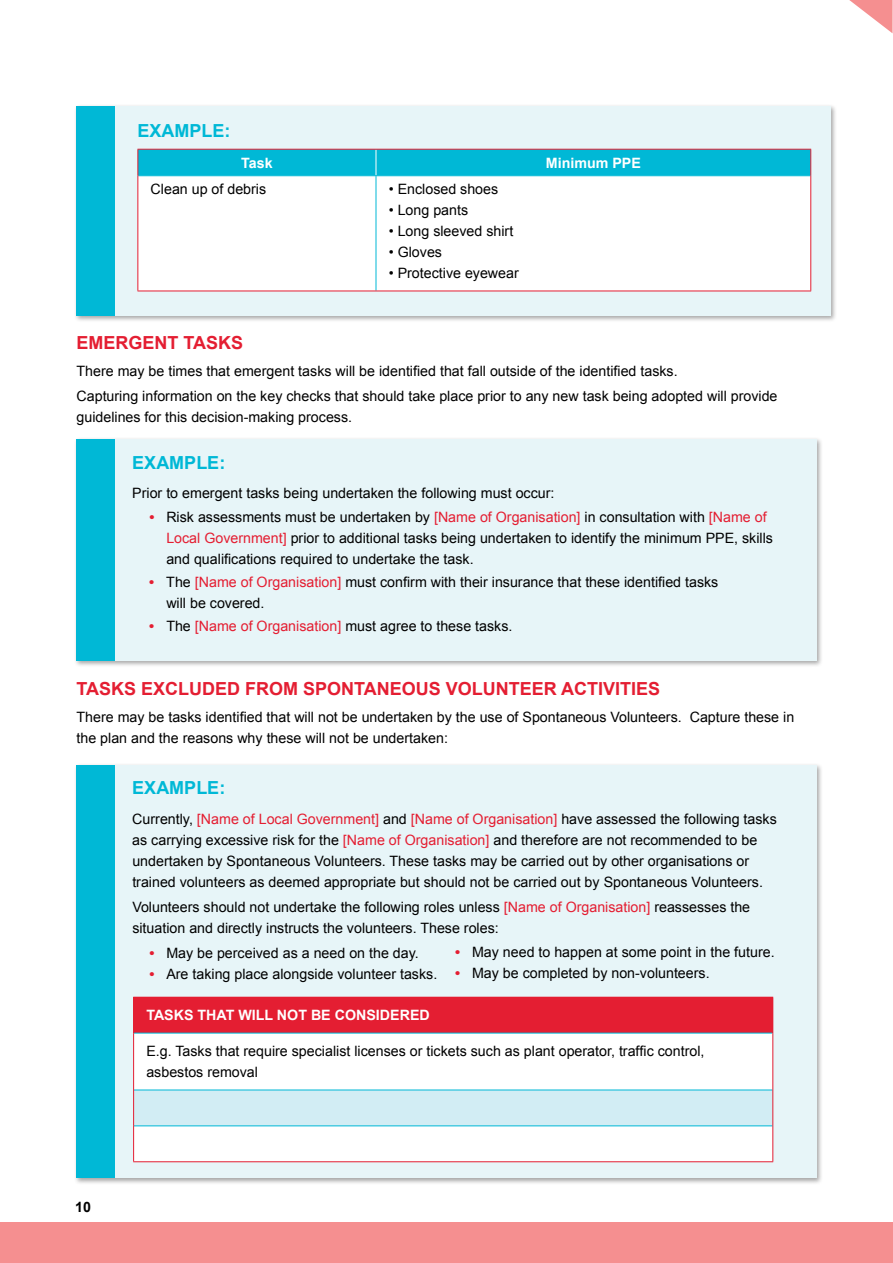
<style>
.page{position:relative;width:893px;height:1263px;background:#fff}
.page>*{position:absolute;margin:0;border:0;box-sizing:border-box;transform-origin:0 0}
.t1{font:700 18px "Arial";color:#e41e32}
.t2{font:700 18px "Arial";color:#00b8d6}
.t3{font:14.25px/21px "Arial";color:#000}
.t4{font:700 14.25px "Arial";color:#fff}
.t5{font:700 14.25px "Arial";color:#000}
.s1{font-weight:700;color:#e41e32}
.s2{color:#e41e32}
</style>
<div class="page">
<svg style="left:849px;top:0;width:44px;height:33px"></svg>
<div style="left:0;top:1222px;width:893px;height:41px;background:#f58f90"></div>
<div style="left:74px;top:104px;width:763px;height:219px;background:#000;opacity:.35"></div>
<div style="left:77px;top:106px;width:754px;height:210px;background:#e7f5f8"></div>
<div style="left:77px;top:106px;width:38px;height:210px;background:#00b8d6"></div>
<div style="left:138px;top:176px;width:672px;height:115px;background:#fff"></div>
<hr style="left:376px;top:176px;width:1px;height:115px;background:#00b8d6">
<svg style="left:137px;top:149px;width:674px;height:27px;background:#08b4d1"></svg>
<hr style="left:137px;top:176px;width:1px;height:115px;background:#e41e32">
<hr style="left:810px;top:176px;width:1px;height:115px;background:#e41e32">
<hr style="left:137px;top:291px;width:239px;height:1px;background:#e41e32">
<hr style="left:376px;top:291px;width:435px;height:1px;background:#e41e32">
<div style="left:74px;top:437px;width:749px;height:230px;background:#000;opacity:.35"></div>
<div style="left:77px;top:439px;width:739px;height:221px;background:#e7f5f8"></div>
<div style="left:74px;top:763px;width:749px;height:422px;background:#000;opacity:.35"></div>
<div style="left:77px;top:765px;width:739px;height:413px;background:#e7f5f8"></div>
<div style="left:77px;top:439px;width:38px;height:221px;background:#00b8d6"></div>
<div style="left:77px;top:765px;width:38px;height:413px;background:#00b8d6"></div>
<div style="left:134px;top:997px;width:639px;height:36px;background:#e41e32"></div>
<div style="left:134px;top:1034px;width:638px;height:127px;background:#fff"></div>
<div style="left:134px;top:1090px;width:639px;height:36px;background:#d2edf4"></div>
<hr style="left:134px;top:1033px;width:638px;height:1px;background:#00b8d6">
<hr style="left:134px;top:1089px;width:638px;height:1px;background:#00b8d6">
<hr style="left:134px;top:1125px;width:638px;height:1px;background:#00b8d6">
<hr style="left:133px;top:997px;width:1px;height:36px;background:#e41e32">
<hr style="left:133px;top:1033px;width:1px;height:57px;background:#e41e32">
<hr style="left:772px;top:1033px;width:1px;height:57px;background:#e41e32">
<hr style="left:133px;top:1090px;width:1px;height:36px;background:#e41e32">
<hr style="left:772px;top:1090px;width:1px;height:36px;background:#e41e32">
<hr style="left:133px;top:1126px;width:1px;height:35px;background:#e41e32">
<hr style="left:772px;top:1126px;width:1px;height:35px;background:#e41e32">
<hr style="left:133px;top:1161px;width:640px;height:1px;background:#e41e32">
<p class="t2" style="left:137px;top:119px;width:95px">EXAMPLE:</p>
<p class="t4" style="left:241px;top:153px;width:33px">Task</p>
<p class="t4" style="left:546px;top:153px;width:97px">Minimum PPE</p>
<p class="t3" style="left:151px;top:179px;width:117px">Clean up of debris</p>
<p class="t3" style="left:389px;top:179px;width:111px">• Enclosed shoes</p>
<p class="t3" style="left:389px;top:200px;width:81px">• Long pants</p>
<p class="t3" style="left:389px;top:221px;width:126px">• Long sleeved shirt</p>
<p class="t3" style="left:389px;top:242px;width:55px">• Gloves</p>
<p class="t3" style="left:389px;top:263px;width:132px">• Protective eyewear</p>
<p class="t1" style="left:77px;top:331px;width:168px">EMERGENT TASKS</p>
<p class="t3" style="left:77px;top:359px;width:702px;line-height:25.2px">There may be times that emergent tasks will be identified that fall outside of the identified tasks.<br>Capturing information on the key checks that should take place prior to any new task being adopted will provide</p>
<p class="t3" style="left:77px;top:407px;width:277px">guidelines for this decision-making process.</p>
<p class="t2" style="left:132px;top:451px;width:95px">EXAMPLE:</p>
<p class="t3" style="left:132px;top:483px;width:424px">Prior to emergent tasks being undertaken the following must occur:</p>
<p class="t3" style="left:166px;top:506px;width:608px;text-indent:-17px"><span class="s1">•</span> Risk assessments must be undertaken by <span class="s2">[Name of Organisation]</span> in consultation with <span class="s2">[Name of<br>Local Government]</span> prior to additional tasks being undertaken to identify the minimum PPE, skills and qualifications required to undertake the task.</p>
<p class="t3" style="left:166px;top:571px;width:554px;text-indent:-17px"><span class="s1">•</span> The <span class="s2">[Name of Organisation]</span> must confirm with their insurance that these identified tasks will be covered.</p>
<p class="t3" style="left:149px;top:615px;width:365px"><span class="s1">•</span> The <span class="s2">[Name of Organisation]</span> must agree to these tasks.</p>
<p class="t1" style="left:77px;top:676px;width:585px">TASKS EXCLUDED FROM SPONTANEOUS VOLUNTEER ACTIVITIES</p>
<p class="t3" style="left:77px;top:706px;width:719px">There may be tasks identified that will not be undertaken by the use of Spontaneous Volunteers. Capture these in the plan and the reasons why these will not be undertaken:</p>
<p class="t2" style="left:132px;top:776px;width:95px">EXAMPLE:</p>
<p class="t3" style="left:132px;top:808px;width:646px">Currently, <span class="s2">[Name of Local Government]</span> and <span class="s2">[Name of Organisation]</span> have assessed the following tasks as carrying excessive risk for the <span class="s2">[Name of Organisation]</span> and therefore are not recommended to be undertaken by Spontaneous Volunteers. These tasks may be carried out by other organisations or trained volunteers as deemed appropriate but should not be carried out by Spontaneous Volunteers.</p>
<p class="t3" style="left:132px;top:897px;width:619px">Volunteers should not undertake the following roles unless <span class="s2">[Name of Organisation]</span> reassesses the situation and directly instructs the volunteers. These roles:</p>
<p class="t3" style="left:149px;top:943px;width:271px"><span class="s1">•</span> May be perceived as a need on the day.</p>
<p class="t3" style="left:149px;top:964px;width:289px"><span class="s1">•</span> Are taking place alongside volunteer tasks.</p>
<p class="t4" style="left:146px;top:1006px;width:285px">TASKS THAT WILL NOT BE CONSIDERED</p>
<p class="t3" style="left:146px;top:1041px;width:560px">E.g. Tasks that require specialist licenses or tickets such as plant operator, traffic control, asbestos removal</p>
<p class="t3" style="left:455px;top:942px;width:321px"><span class="s1">•</span> May need to happen at some point in the future.</p>
<p class="t3" style="left:455px;top:963px;width:256px"><span class="s1">•</span> May be completed by non-volunteers.</p>
<p class="t5" style="left:75px;top:1197px;width:17px">10</p>
</div>
